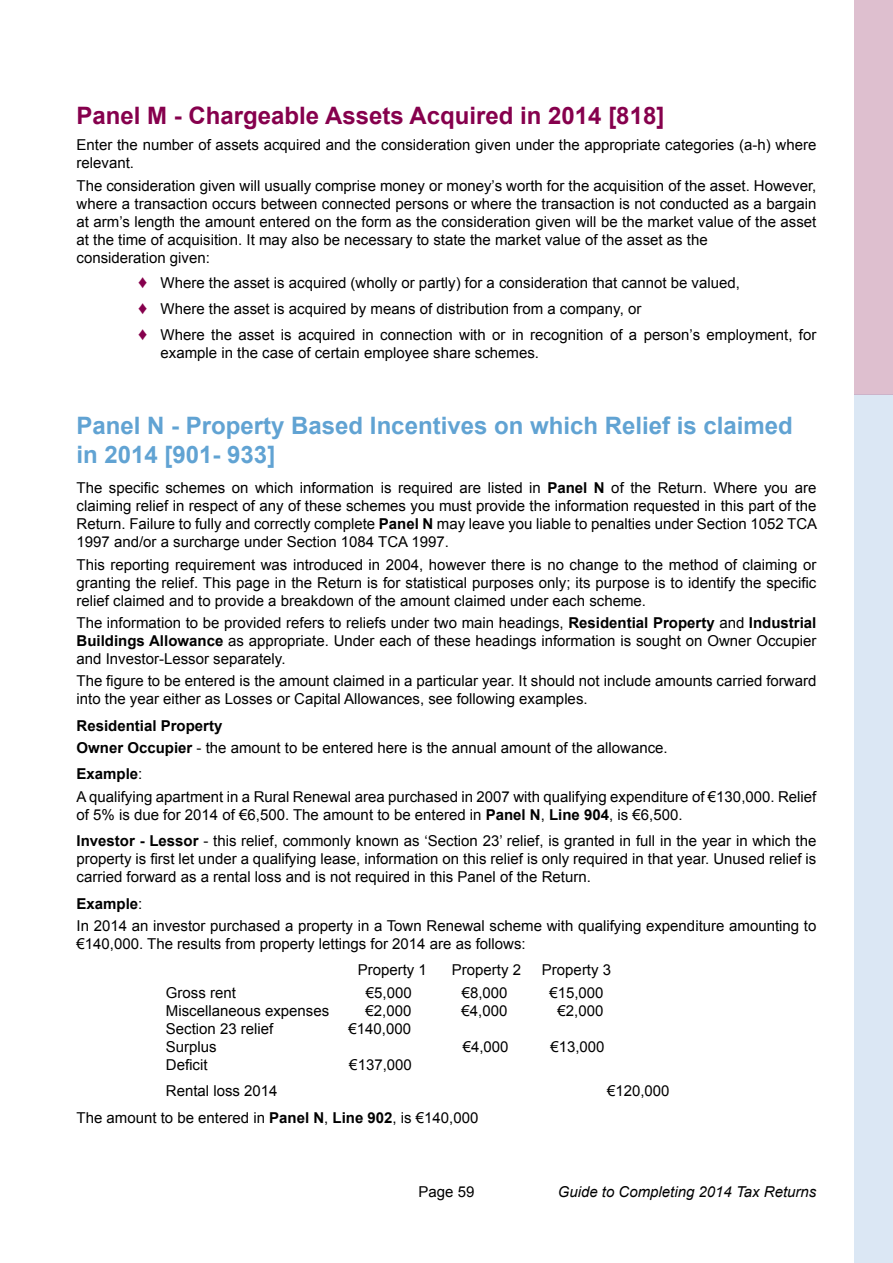
<style>
.page{position:relative;width:893px;height:1263px;background:#fff}
.page>*{position:absolute;margin:0;border:0;box-sizing:border-box;transform-origin:0 0}
.t1{font:700 24px/28.8px "Arial";color:#61a3d3}
.t2{font:700 24px "Arial";color:#86004d}
.t3{font:15px/18px "Arial";color:#000}
.t4{font:italic 15px "Arial";color:#000}
.s1{font-size:18px;color:#86004d}
.s2{font-weight:700}
</style>
<div class="page">
<div style="left:855px;top:394px;width:38px;height:869px;background:#dbe7f4"></div>
<div style="left:855px;top:0;width:38px;height:394px;background:#debfcf"></div>
<h1 class="t2" style="left:77px;top:100px;width:589px">Panel M - Chargeable Assets Acquired in 2014 [818]</h1>
<p class="t3" style="left:77px;top:136px;width:741px">Enter the number of assets acquired and the consideration given under the appropriate categories (a-h) where relevant.</p>
<p class="t3" style="left:77px;top:176px;width:741px">The consideration given will usually comprise money or money’s worth for the acquisition of the asset. However, where a transaction occurs between connected persons or where the transaction is not conducted as a bargain at arm’s length the amount entered on the form as the consideration given will be the market value of the asset at the time of acquisition. It may also be necessary to state the market value of the asset as the<br>consideration given:</p>
<p class="t3" style="left:138px;top:270px;width:680px;line-height:25.8px"><span class="s1">♦</span> Where the asset is acquired (wholly or partly) for a consideration that cannot be valued,<br><span class="s1">♦</span> Where the asset is acquired by means of distribution from a company, or<br><span class="s1">♦</span> Where the asset is acquired in connection with or in recognition of a person’s employment, for</p>
<p class="t3" style="left:161px;top:344px;width:380px">example in the case of certain employee share schemes.</p>
<h1 class="t1" style="left:77px;top:412px;width:718px">Panel N - Property Based Incentives on which Relief is claimed in 2014 [901- 933]</h1>
<p class="t3" style="left:77px;top:479px;width:742px;text-align:justify">The specific schemes on which information is required are listed in <span class="s2">Panel N</span> of the Return. Where you are claiming relief in respect of any of these schemes you must provide the information requested in this part of the Return. Failure to fully and correctly complete <span class="s2">Panel N</span> may leave you liable to penalties under Section 1052 TCA 1997 and/or a surcharge under Section 1084 TCA 1997.</p>
<p class="t3" style="left:77px;top:555px;width:741px;text-align:justify">This reporting requirement was introduced in 2004, however there is no change to the method of claiming or granting the relief. This page in the Return is for statistical purposes only; its purpose is to identify the specific relief claimed and to provide a breakdown of the amount claimed under each scheme.</p>
<p class="t3" style="left:77px;top:614px;width:741px;text-align:justify">The information to be provided refers to reliefs under two main headings, <span class="s2">Residential Property</span> and <span class="s2">Industrial Buildings Allowance</span> as appropriate. Under each of these headings information is sought on Owner Occupier and Investor-Lessor separately.</p>
<p class="t3" style="left:77px;top:672px;width:741px">The figure to be entered is the amount claimed in a particular year. It should not include amounts carried forward into the year either as Losses or Capital Allowances, see following examples.</p>
<p class="t3" style="left:77px;top:714px;width:593px;line-height:22.2px"><span class="s2">Residential Property<br>Owner Occupier</span> - the amount to be entered here is the annual amount of the allowance.</p>
<p class="t3" style="left:77px;top:763px;width:741px;line-height:22.2px"><span class="s2">Example</span>:<br>A qualifying apartment in a Rural Renewal area purchased in 2007 with qualifying expenditure of €130,000. Relief</p>
<p class="t3" style="left:77px;top:801px;width:741px;line-height:26.5px">of 5% is due for 2014 of €6,500. The amount to be entered in <span class="s2">Panel N</span>, <span class="s2">Line 904</span>, is €6,500.<br><span class="s2">Investor - Lessor</span> - this relief, commonly known as ‘Section 23’ relief, is granted in full in the year in which the</p>
<p class="t3" style="left:77px;top:850px;width:741px">property is first let under a qualifying lease, information on this relief is only required in that year. Unused relief is carried forward as a rental loss and is not required in this Panel of the Return.</p>
<p class="t3" style="left:77px;top:892px;width:741px;line-height:22.2px"><span class="s2">Example</span>:<br>In 2014 an investor purchased a property in a Town Renewal scheme with qualifying expenditure amounting to</p>
<p class="t3" style="left:358px;top:930px;width:169px;line-height:26.5px;text-indent:-281px">€140,000. The results from property lettings for 2014 are as follows:<br>Property 1</p>
<p class="t3" style="left:452px;top:961px;width:71px">Property 2</p>
<p class="t3" style="left:542px;top:961px;width:71px">Property 3</p>
<p class="t3" style="left:166px;top:983px;width:72px">Gross rent</p>
<p class="t3" style="left:366px;top:983px;width:47px">€5,000</p>
<p class="t3" style="left:462px;top:983px;width:47px">€8,000</p>
<p class="t3" style="left:549px;top:983px;width:56px">€15,000</p>
<p class="t3" style="left:166px;top:1001px;width:165px">Miscellaneous expenses</p>
<p class="t3" style="left:366px;top:1001px;width:47px">€2,000</p>
<p class="t3" style="left:462px;top:1001px;width:47px">€4,000</p>
<p class="t3" style="left:557px;top:1001px;width:47px">€2,000</p>
<p class="t3" style="left:166px;top:1019px;width:109px">Section 23 relief</p>
<p class="t3" style="left:348px;top:1019px;width:64px">€140,000</p>
<p class="t3" style="left:166px;top:1037px;width:52px">Surplus</p>
<p class="t3" style="left:463px;top:1037px;width:47px">€4,000</p>
<p class="t3" style="left:550px;top:1037px;width:56px">€13,000</p>
<p class="t3" style="left:166px;top:1055px;width:43px">Deficit</p>
<p class="t3" style="left:349px;top:1055px;width:64px">€137,000</p>
<p class="t3" style="left:166px;top:1082px;width:113px">Rental loss 2014</p>
<p class="t3" style="left:607px;top:1082px;width:64px">€120,000</p>
<p class="t3" style="left:77px;top:1108px;width:403px">The amount to be entered in <span class="s2">Panel N</span>, <span class="s2">Line 902</span>, is €140,000</p>
<p class="t3" style="left:419px;top:1183px;width:57px">Page 59</p>
<p class="t4" style="left:558px;top:1182px;width:260px">Guide to Completing 2014 Tax Returns</p>
</div>
